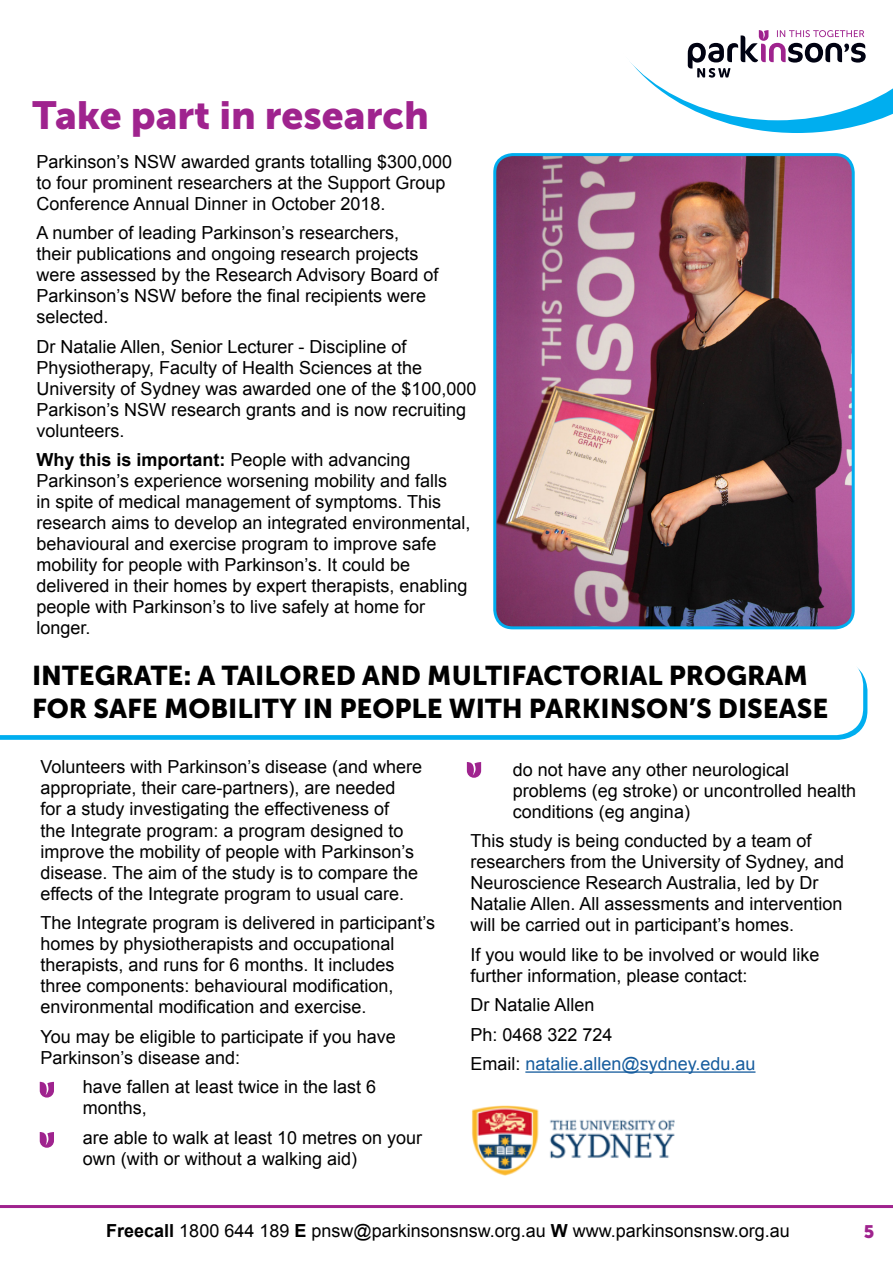
<style>
.page{position:relative;width:893px;height:1263px;background:#fff}
.page>*{position:absolute;margin:0;border:0;box-sizing:border-box;transform-origin:0 0}
.t1{font:39px "Museo Sans 900";color:#9f238e}
.t2{font:27px/32.4px "Museo Sans 900";color:#000}
.t3{font:18px/21px "Arial";color:#000}
.t4{font:18px "Arial";color:#175d9e}
.t5{font:18px "Museo Sans 900";color:#9f238e}
.s1{font-weight:700}
.s2{color:#000}
</style>
<div class="page">
<hr style="left:0;top:1205px;width:893px;height:3px;background:#9f238e">
<hr style="left:525px;top:1071px;width:230px;height:2px;background:#175d9e">
<svg style="left:630px;top:30px;width:263px;height:103px"></svg>
<svg style="left:0;top:675px;width:867px;height:65px;background:#16b4f0"></svg>
<svg style="left:0;top:667px;width:863px;height:68px"></svg>
<img style="left:497px;top:157px;width:356px;height:471px">
<div style="left:493px;top:153px;width:362px;height:476px;border:3px solid #00aeef;border-radius:18px"></div>
<img style="left:471px;top:1105px;width:204px;height:70px">
<svg style="left:40px;top:1132px;width:14px;height:16px"></svg>
<svg style="left:467px;top:762px;width:14px;height:16px"></svg>
<svg style="left:40px;top:1082px;width:14px;height:15px"></svg>
<p class="t1" style="left:32px;top:93px;width:398px">Take part in research</p>
<p class="t3" style="left:36px;top:151px;width:417px">Parkinson’s NSW awarded grants totalling $300,000 to four prominent researchers at the Support Group<br>Conference Annual Dinner in October 2018.</p>
<p class="t3" style="left:36px;top:223px;width:404px">A number of leading Parkinson’s researchers, their publications and ongoing research projects were assessed by the Research Advisory Board of Parkinson’s NSW before the final recipients were selected.</p>
<p class="t3" style="left:36px;top:336px;width:442px">Dr Natalie Allen, Senior Lecturer - Discipline of Physiotherapy, Faculty of Health Sciences at the University of Sydney was awarded one of the $100,000<br>Parkison’s NSW research grants and is now recruiting volunteers.</p>
<p class="t3" style="left:36px;top:450px;width:436px"><span class="s1">Why this is important:</span> People with advancing Parkinson’s experience worsening mobility and falls<br>in spite of medical management of symptoms. This research aims to develop an integrated environmental, behavioural and exercise program to improve safe mobility for people with Parkinson’s. It could be delivered in their homes by expert therapists, enabling people with Parkinson’s to live safely at home for longer.</p>
<p class="t2" style="left:32px;top:659px;width:798px">INTEGRATE: A TAILORED AND MULTIFACTORIAL PROGRAM<br>FOR SAFE MOBILITY IN PEOPLE WITH PARKINSON’S DISEASE</p>
<p class="t3" style="left:40px;top:757px;width:383px">Volunteers with Parkinson’s disease (and where appropriate, their care-partners), are needed<br>for a study investigating the effectiveness of<br>the Integrate program: a program designed to improve the mobility of people with Parkinson’s disease. The aim of the study is to compare the effects of the Integrate program to usual care.</p>
<p class="t3" style="left:40px;top:912px;width:396px">The Integrate program is delivered in participant’s homes by physiotherapists and occupational therapists, and runs for 6 months. It includes three components: behavioural modification, environmental modification and exercise.</p>
<p class="t3" style="left:40px;top:1026px;width:357px">You may be eligible to participate if you have<br>Parkinson’s disease and:</p>
<p class="t3" style="left:83px;top:1076px;width:295px">have fallen at least twice in the last 6 months,</p>
<p class="t3" style="left:83px;top:1127px;width:341px">are able to walk at least 10 metres on your own (with or without a walking aid)</p>
<p class="t3" style="left:513px;top:759px;width:345px">do not have any other neurological problems (eg stroke) or uncontrolled health conditions (eg angina)</p>
<p class="t3" style="left:470px;top:830px;width:375px">This study is being conducted by a team of researchers from the University of Sydney, and Neuroscience Research Australia, led by Dr Natalie Allen. All assessments and intervention will be carried out in participant’s homes.</p>
<p class="t3" style="left:470px;top:944px;width:351px">If you would like to be involved or would like further information, please contact:</p>
<p class="t3" style="left:470px;top:994px;width:126px">Dr Natalie Allen</p>
<p class="t3" style="left:470px;top:1024px;width:144px">Ph: 0468 322 724</p>
<p class="t4" style="left:470px;top:1052px;width:287px"><span class="s2">Email:</span> natalie.allen@sydney.edu.au</p>
<p class="t3" style="left:106px;top:1220px;width:685px"><span class="s1">Freecall</span> 1800 644 189 <span class="s1">E</span> pnsw@parkinsonsnsw.org.au <span class="s1">W</span> www.parkinsonsnsw.org.au</p>
<p class="t5" style="left:864px;top:1222px;width:12px">5</p>
</div>
